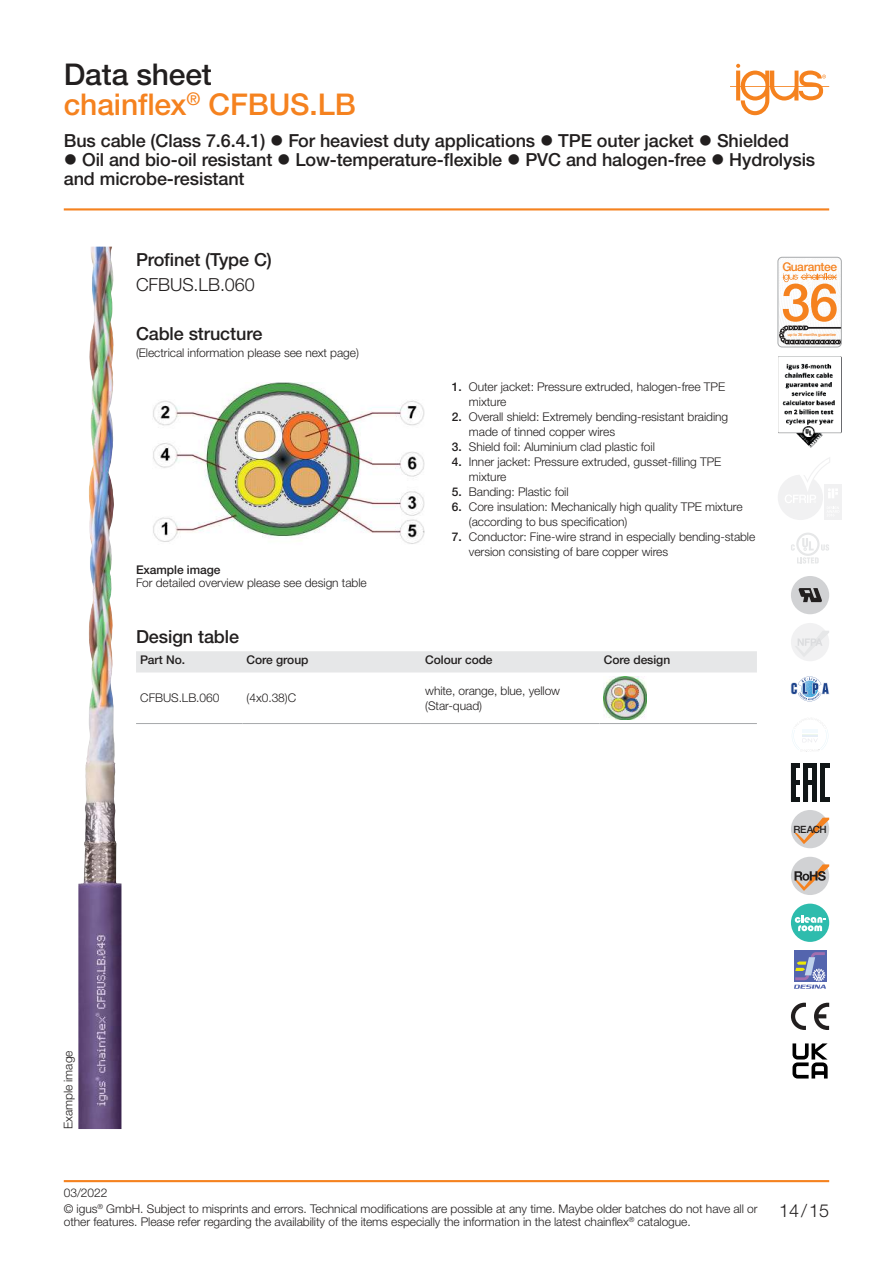
<style>
.page{position:relative;width:893px;height:1263px;background:#fff}
.page>*{position:absolute;margin:0;border:0;box-sizing:border-box;transform-origin:0 0}
.t1{font:500 30px "Helvetica Neue LTW1 G";letter-spacing:-.005em;color:#f5821f}
.t2{font:500 30px "Helvetica Neue LTW1 G";letter-spacing:-.005em;color:#221f1f}
.t3{font:500 18px/19.2px "Helvetica Neue LTW1 G";letter-spacing:-.005em;color:#221f1f}
.t4{font:300 18px "Helvetica Neue LTW1 G";letter-spacing:-.005em;color:#221f1f}
.t5{font:300 12px/15px "Helvetica Neue LTW1 G";letter-spacing:-.005em;color:#221f1f}
.t6{font:500 12px "Helvetica Neue LTW1 G";letter-spacing:-.005em;color:#221f1f}
.t7{font:500 12px "Helvetica Neue LTW1 G";letter-spacing:-.03em;color:#f5821f}
.t8{font:500 10.05px "Helvetica Neue LTW1 G";letter-spacing:-.05em;color:#221f1f}
.t9{font:500 4.05px "Helvetica Neue LTW1 G";letter-spacing:-.02em;color:#f5821f}
.s1{font-weight:500}
</style>
<div class="page">
<svg style="left:730px;top:64px;width:99px;height:51px"></svg>
<hr style="left:64px;top:208px;width:765px;height:2px;background:#f5821f">
<hr style="left:64px;top:1180px;width:765px;height:2px;background:#f5821f">
<img style="left:78px;top:247px;width:43px;height:882px">
<img style="left:778px;top:257px;width:63px;height:90px">
<svg style="left:780px;top:273px;width:59px;height:71px"></svg>
<div style="left:778px;top:257px;width:63px;height:90px;border:1px solid #a7a9ab;border-radius:4px"></div>
<img style="left:778px;top:356px;width:63px;height:92px">
<div style="left:791px;top:904px;width:38px;height:38px;background:#2ebcad;border-radius:50%"></div>
<svg style="left:795px;top:915px;width:31px;height:16px"></svg>
<div style="left:791px;top:810px;width:38px;height:38px;background:#d1d2d4;border-radius:50%"></div>
<svg style="left:795px;top:818px;width:34px;height:26px"></svg>
<div style="left:791px;top:576px;width:38px;height:38px;background:#d1d2d4;border-radius:50%"></div>
<svg style="left:798px;top:588px;width:24px;height:14px"></svg>
<div style="left:791px;top:857px;width:38px;height:38px;background:#d1d2d4;border-radius:50%"></div>
<svg style="left:794px;top:864px;width:35px;height:27px"></svg>
<div style="left:791px;top:623px;width:38px;height:38px;background:#f1f1f2;border-radius:50%"></div>
<svg style="left:796px;top:631px;width:33px;height:25px"></svg>
<svg style="left:791px;top:676px;width:38px;height:25px"></svg>
<div style="left:794px;top:950px;width:32px;height:32px;background:#5465ae"></div>
<svg style="left:794px;top:952px;width:32px;height:37px"></svg>
<svg style="left:792px;top:719px;width:36px;height:33px"></svg>
<svg style="left:814px;top:1003px;width:15px;height:27px"></svg>
<svg style="left:791px;top:1003px;width:15px;height:27px"></svg>
<svg style="left:791px;top:763px;width:38px;height:38px"></svg>
<svg style="left:797px;top:557px;width:22px;height:7px"></svg>
<svg style="left:821px;top:544px;width:8px;height:7px"></svg>
<div style="left:796px;top:533px;width:23px;height:23px;background:#e6e7e8;border-radius:50%"></div>
<div style="left:798px;top:535px;width:19px;height:19px;background:#fff;border-radius:50%"></div>
<svg style="left:802px;top:538px;width:12px;height:12px"></svg>
<svg style="left:791px;top:544px;width:4px;height:7px"></svg>
<div style="left:824px;top:485px;width:17px;height:17px;background:#f1f1f2"></div>
<div style="left:824px;top:503px;width:17px;height:17px;background:#f1f1f2"></div>
<svg style="left:778px;top:457px;width:61px;height:63px"></svg>
<svg style="left:792px;top:1043px;width:36px;height:35px"></svg>
<img style="left:153px;top:383px;width:271px;height:161px">
<div style="left:136px;top:651px;width:621px;height:21px;background:#e6e7e8"></div>
<hr style="left:600px;top:723px;width:157px;height:1px;background:#a7a9ab">
<hr style="left:421px;top:723px;width:179px;height:1px;background:#a7a9ab">
<hr style="left:242px;top:723px;width:179px;height:1px;background:#a7a9ab">
<hr style="left:136px;top:723px;width:106px;height:1px;background:#a7a9ab">
<img style="left:604px;top:677px;width:42px;height:42px">
<h1 class="t2" style="left:64px;top:60px;width:150px">Data sheet</h1>
<h1 class="t1" style="left:64px;top:90px;width:294px">chainflex<sup>®</sup> CFBUS.LB</h1>
<h2 class="t3" style="left:64px;top:131px;width:727px">Bus cable (Class 7.6.4.1) ● For heaviest duty applications ● TPE outer jacket ● Shielded</h2>
<h2 class="t3" style="left:64px;top:151px;width:753px">● Oil and bio-oil resistant ● Low-temperature-flexible ● PVC and halogen-free ● Hydrolysis and microbe-resistant</h2>
<h2 class="t3" style="left:136px;top:251px;width:137px">Profinet (Type C)</h2>
<h2 class="t4" style="left:136px;top:276px;width:120px">CFBUS.LB.060</h2>
<h2 class="t3" style="left:136px;top:325px;width:128px">Cable structure</h2>
<p class="t5" style="left:136px;top:346px;width:224px">(Electrical information please see next page)</p>
<p class="t6" style="left:136px;top:564px;width:86px">Example image</p>
<p class="t5" style="left:136px;top:576px;width:232px">For detailed overview please see design table</p>
<h2 class="t3" style="left:136px;top:627px;width:105px">Design table</h2>
<p class="t5" style="left:469px;top:380px;width:258px;text-indent:-17px"><span class="s1">1.</span> Outer jacket: Pressure extruded, halogen-free TPE mixture</p>
<p class="t5" style="left:469px;top:410px;width:261px;text-indent:-17px"><span class="s1">2.</span> Overall shield: Extremely bending-resistant braiding made of tinned copper wires</p>
<p class="t5" style="left:452px;top:440px;width:204px"><span class="s1">3.</span> Shield foil: Aluminium clad plastic foil</p>
<p class="t5" style="left:469px;top:455px;width:254px;text-indent:-17px"><span class="s1">4.</span> Inner jacket: Pressure extruded, gusset-filling TPE mixture</p>
<p class="t5" style="left:452px;top:485px;width:118px"><span class="s1">5.</span> Banding: Plastic foil</p>
<p class="t5" style="left:469px;top:500px;width:275px;text-indent:-17px"><span class="s1">6.</span> Core insulation: Mechanically high quality TPE mixture (according to bus specification)</p>
<p class="t5" style="left:469px;top:530px;width:288px;text-indent:-17px"><span class="s1">7.</span> Conductor: Fine-wire strand in especially bending-stable version consisting of bare copper wires</p>
<p class="t6" style="left:140px;top:654px;width:46px">Part No.</p>
<p class="t6" style="left:247px;top:654px;width:63px">Core group</p>
<p class="t6" style="left:425px;top:654px;width:69px">Colour code</p>
<p class="t6" style="left:604px;top:654px;width:68px">Core design</p>
<p class="t5" style="left:140px;top:691px;width:81px">CFBUS.LB.060</p>
<p class="t5" style="left:247px;top:691px;width:51px">(4x0.38)C</p>
<p class="t5" style="left:425px;top:683px;width:136px">white, orange, blue, yellow (Star-quad)</p>
<p class="t7" style="left:782px;top:262px;width:56px">Guarantee</p>
<p class="t9" style="left:788px;top:333px;width:50px">up to 36 months guarantee</p>
<p class="t8" style="left:794px;top:823px;width:34px">REACH</p>
<p class="t5" style="left:61px;top:1129px;width:80px;rotate:-90deg">Example image</p>
<p class="t5" style="left:64px;top:1186px;width:45px">03/2022</p>
<p class="t5" style="left:64px;top:1203px;width:695px;line-height:12.8px">© igus<sup>®</sup> GmbH. Subject to misprints and errors. Technical modifications are possible at any time. Maybe older batches do not have all or other features. Please refer regarding the availability of the items especially the information in the latest chainflex<sup>®</sup> catalogue.</p>
<h2 class="t4" style="left:779px;top:1202px;width:51px">14 / 15</h2>
</div>
